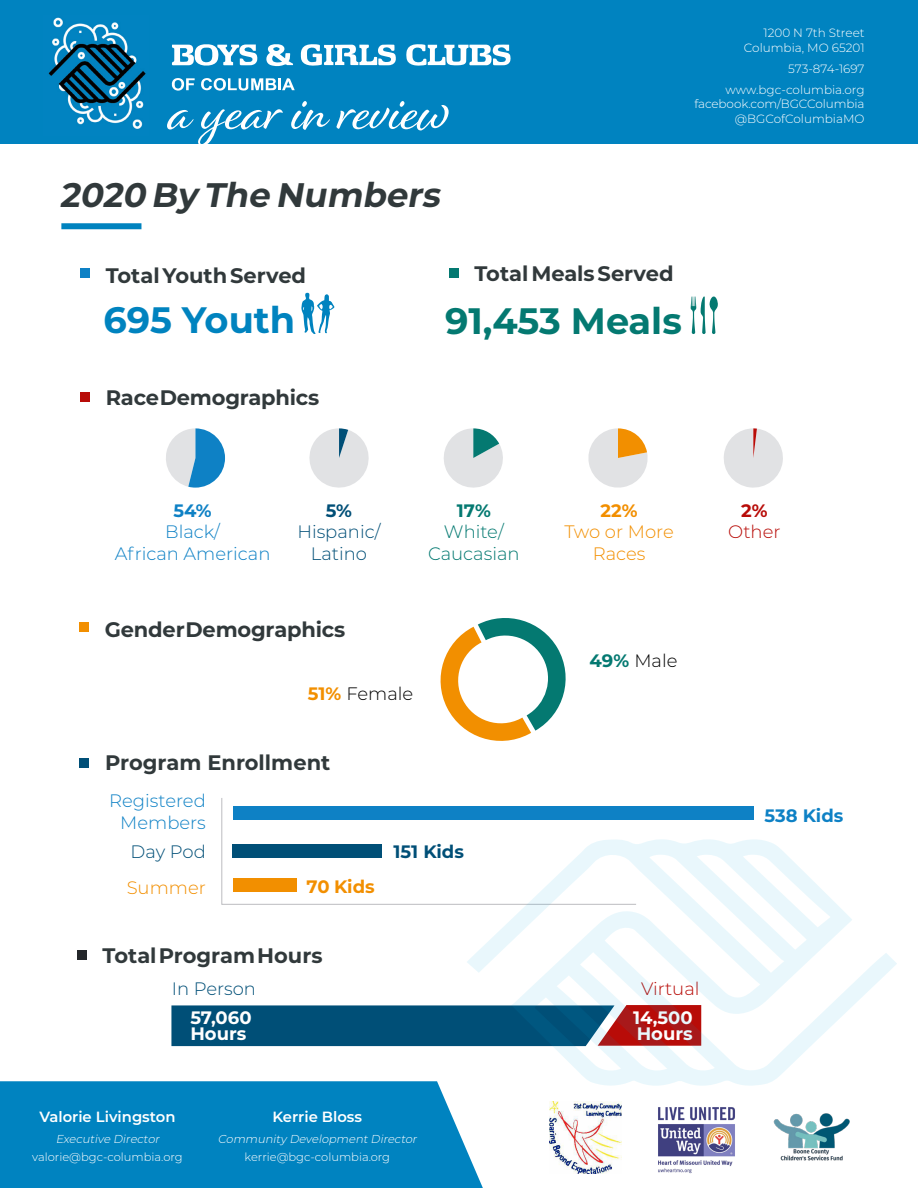
<style>
.page{position:relative;width:918px;height:1188px;background:#fff}
.page>*{position:absolute;margin:0;border:0;box-sizing:border-box;transform-origin:0 0}
.t1{font:56.4px "Alisha";color:#fff}
.t2{font:700 36.75px "Montserrat";color:#047971}
.t3{font:700 36.75px "Montserrat";color:#0083bf}
.t4{font:italic 700 34.05px "Montserrat";color:#31393b}
.t5{font:700 21px "Montserrat";letter-spacing:-.005em;color:#31393b}
.t6{font:300 18px "Montserrat";color:#0e81c5}
.t7{font:300 18px "Montserrat";color:#004f77}
.t8{font:700 18px/16.5px "Montserrat";color:#fff}
.t9{font:300 18px/21.6px "Montserrat";color:#f28f00;text-align:center}
.t10{font:300 18px "Montserrat";color:#000}
.t11{font:300 18px "Montserrat";color:#047971}
.t12{font:300 18px "Montserrat";color:#b80c08}
.t13{font:700 18px "Montserrat";color:#0e81c5}
.t14{font:700 18px "Montserrat";color:#f28f00}
.t15{font:700 18px "Montserrat";color:#004f77}
.t16{font:700 18px "Montserrat";color:#047971}
.t17{font:700 18px "Montserrat";color:#b80c08}
.t18{font:600 14.7px "Montserrat";color:#fff}
.t19{font:300 12px "Montserrat";color:#fff}
.t20{font:300 11.55px "Montserrat";color:#fff}
.t21{font:italic 300 11.55px "Montserrat";color:#fff}
.s1{font-weight:700;color:#f28f00}
.s2{font-weight:700;color:#047971}
</style>
<div class="page">
<div style="left:61px;top:223px;width:80px;height:6px;background:#0083bf"></div>
<div style="left:449px;top:269px;width:9px;height:9px;background:#047971"></div>
<div style="left:80px;top:393px;width:10px;height:9px;background:#b80c08"></div>
<div style="left:80px;top:268px;width:10px;height:10px;background:#0e81c5"></div>
<div style="left:80px;top:622px;width:9px;height:10px;background:#f28f00"></div>
<div style="left:80px;top:758px;width:9px;height:9px;background:#004f77"></div>
<div style="left:77px;top:951px;width:10px;height:9px;background:#24272a"></div>
<div style="left:233px;top:807px;width:520px;height:13px;background:#0e81c5"></div>
<div style="left:171px;top:1005px;width:296px;height:41px;background:#004f77"></div>
<svg style="left:221px;top:798px;width:416px;height:107px"></svg>
<div style="left:0;top:0;width:918px;height:143px;background:#0083c0"></div>
<svg style="left:266px;top:44px;width:27px;height:22px"></svg>
<svg style="left:172px;top:44px;width:86px;height:22px"></svg>
<svg style="left:406px;top:44px;width:105px;height:22px"></svg>
<svg style="left:301px;top:44px;width:95px;height:22px"></svg>
<svg style="left:172px;top:78px;width:23px;height:13px"></svg>
<svg style="left:201px;top:78px;width:94px;height:13px"></svg>
<svg style="left:301px;top:293px;width:34px;height:41px"></svg>
<svg style="left:440px;top:618px;width:126px;height:123px"></svg>
<svg style="left:166px;top:428px;width:59px;height:60px"></svg>
<svg style="left:309px;top:428px;width:60px;height:60px"></svg>
<svg style="left:444px;top:428px;width:59px;height:60px"></svg>
<svg style="left:724px;top:428px;width:59px;height:60px"></svg>
<svg style="left:588px;top:428px;width:60px;height:60px"></svg>
<svg style="left:691px;top:296px;width:27px;height:38px"></svg>
<img style="left:48px;top:17px;width:98px;height:112px">
<div style="left:0;top:1081px;width:483px;height:107px;background:#0083c0"></div>
<img style="left:658px;top:1107px;width:77px;height:67px">
<img style="left:773px;top:1113px;width:77px;height:48px">
<img style="left:549px;top:1102px;width:73px;height:71px">
<svg style="left:467px;top:838px;width:430px;height:249px"></svg>
<p class="t1" style="left:170px;top:77px;width:281px">a year in review</p>
<p class="t4" style="left:59px;top:171px;width:390px">2020 By The Numbers</p>
<p class="t19" style="left:764px;top:25px;width:103px">1200 N 7th Street</p>
<p class="t19" style="left:744px;top:39px;width:122px">Columbia, MO 65201</p>
<p class="t19" style="left:788px;top:60px;width:78px">573-874-1697</p>
<p class="t19" style="left:726px;top:81px;width:141px">www.bgc-columbia.org</p>
<p class="t19" style="left:694px;top:96px;width:172px">facebook.com/BGCColumbia</p>
<p class="t19" style="left:735px;top:110px;width:131px">@BGCofColumbiaMO</p>
<p class="t5" style="left:106px;top:260px;width:202px">Total Youth Served</p>
<p class="t5" style="left:474px;top:258px;width:201px">Total Meals Served</p>
<p class="t3" style="left:103px;top:294px;width:193px">695 Youth</p>
<p class="t2" style="left:445px;top:295px;width:238px">91,453 Meals</p>
<p class="t5" style="left:106px;top:382px;width:215px">Race Demographics</p>
<p class="t13" style="left:173px;top:497px;width:40px">54%</p>
<p class="t6" style="left:165px;top:520px;width:56px">Black/</p>
<p class="t6" style="left:115px;top:541px;width:157px">African American</p>
<p class="t15" style="left:326px;top:497px;width:28px">5%</p>
<p class="t7" style="left:297px;top:520px;width:85px">Hispanic/</p>
<p class="t7" style="left:311px;top:541px;width:58px">Latino</p>
<p class="t16" style="left:457px;top:497px;width:36px">17%</p>
<p class="t11" style="left:444px;top:520px;width:61px">White/</p>
<p class="t11" style="left:428px;top:541px;width:93px">Caucasian</p>
<p class="t5" style="left:105px;top:615px;width:242px">Gender Demographics</p>
<p class="t10" style="left:308px;top:681px;width:107px"><span class="s1">51%</span> Female</p>
<p class="t5" style="left:105px;top:747px;width:227px">Program Enrollment</p>
<p class="t6" style="left:109px;top:789px;width:98px">Registered</p>
<p class="t6" style="left:120px;top:810px;width:87px">Members</p>
<p class="t7" style="left:131px;top:840px;width:77px">Day Pod</p>
<p class="t9" style="left:127px;top:876px;width:81px">Summer</p>
<p class="t14" style="left:307px;top:873px;width:70px">70 Kids</p>
<p class="t15" style="left:394px;top:839px;width:72px">151 Kids</p>
<p class="t5" style="left:103px;top:940px;width:221px">Total Program Hours</p>
<p class="t14" style="left:600px;top:497px;width:39px">22%</p>
<p class="t9" style="left:564px;top:521px;width:111px">Two or More<br>Races</p>
<p class="t10" style="left:590px;top:648px;width:89px"><span class="s2">49%</span> Male</p>
<p class="t17" style="left:741px;top:497px;width:28px">2%</p>
<p class="t12" style="left:728px;top:520px;width:54px">Other</p>
<p class="t13" style="left:765px;top:802px;width:80px">538 Kids</p>
<p class="t7" style="left:172px;top:977px;width:86px">In Person</p>
<p class="t12" style="left:641px;top:977px;width:60px">Virtual</p>
<p class="t8" style="left:190px;top:1008px;width:63px">57,060<br>Hours</p>
<p class="t8" style="left:633px;top:1008px;width:61px">14,500<br>Hours</p>
<p class="t18" style="left:40px;top:1106px;width:138px">Valorie Livingston</p>
<p class="t21" style="left:56px;top:1131px;width:108px">Executive Director</p>
<p class="t20" style="left:32px;top:1149px;width:152px">valorie@bgc-columbia.org</p>
<p class="t18" style="left:273px;top:1106px;width:91px">Kerrie Bloss</p>
<p class="t21" style="left:218px;top:1131px;width:203px">Community DevelopmentDirector</p>
<p class="t20" style="left:245px;top:1149px;width:147px">kerrie@bgc-columbia.org</p>
</div>
